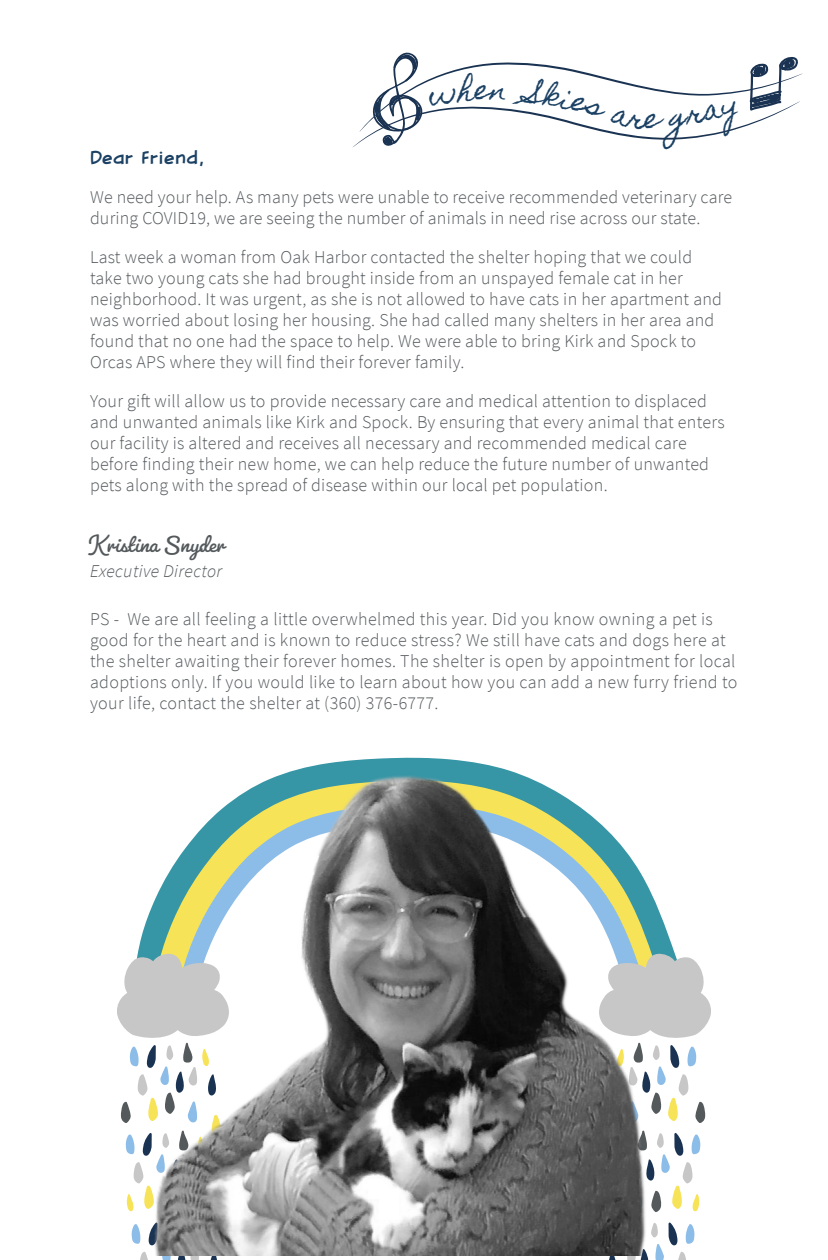
<style>
.page{position:relative;width:828px;height:1260px;background:#fff}
.page>*{position:absolute;margin:0;border:0;box-sizing:border-box;transform-origin:0 0}
.t1{font:27px "Homemade Apple Pro";color:#1b4164}
.t2{font:26px "Pacifico";color:#54595c}
.t3{font:26px "Blambot FX Pro Light BB";letter-spacing:.01em;color:#1b4164}
.t4{font:300 18px/21px "Source Sans Pro";letter-spacing:.015em;color:#54595c}
.t5{font:italic 300 18px "Source Sans Pro";letter-spacing:.02em;color:#54595c}
</style>
<div class="page">
<svg style="left:117px;top:953px;width:112px;height:307px"></svg>
<svg style="left:599px;top:953px;width:112px;height:307px"></svg>
<img style="left:143px;top:757px;width:520px;height:498px">
<svg style="left:353px;top:52px;width:450px;height:95px"></svg>
<h1 class="t1" style="left:475px;top:74px;width:22px">e</h1>
<p class="t3" style="left:90px;top:144px;width:116px">Dear Friend,</p>
<p class="t4" style="left:90px;top:186px;width:644px">We need your help. As many pets were unable to receive recommended veterinary care during COVID19, we are seeing the number of animals in need rise across our state.</p>
<p class="t4" style="left:90px;top:246px;width:634px">Last week a woman from Oak Harbor contacted the shelter hoping that we could take two young cats she had brought inside from an unspayed female cat in her neighborhood. It was urgent, as she is not allowed to have cats in her apartment and was worried about losing her housing. She had called many shelters in her area and found that no one had the space to help. We were able to bring Kirk and Spock to Orcas APS where they will find their forever family.</p>
<p class="t4" style="left:90px;top:390px;width:636px">Your gift will allow us to provide necessary care and medical attention to displaced and unwanted animals like Kirk and Spock. By ensuring that every animal that enters our facility is altered and receives all necessary and recommended medical care before finding their new home, we can help reduce the future number of unwanted pets along with the spread of disease within our local pet population.</p>
<p class="t2" style="left:90px;top:528px;width:136px">Kristina Snyder</p>
<p class="t5" style="left:90px;top:560px;width:134px">Executive Director</p>
<p class="t4" style="left:90px;top:608px;width:649px">PS - We are all feeling a little overwhelmed this year. Did you know owning a pet is good for the heart and is known to reduce stress? We still have cats and dogs here at the shelter awaiting their forever homes. The shelter is open by appointment for local adoptions only. If you would like to learn about how you can add a new furry friend to your life, contact the shelter at (360) 376-6777.</p>
</div>
